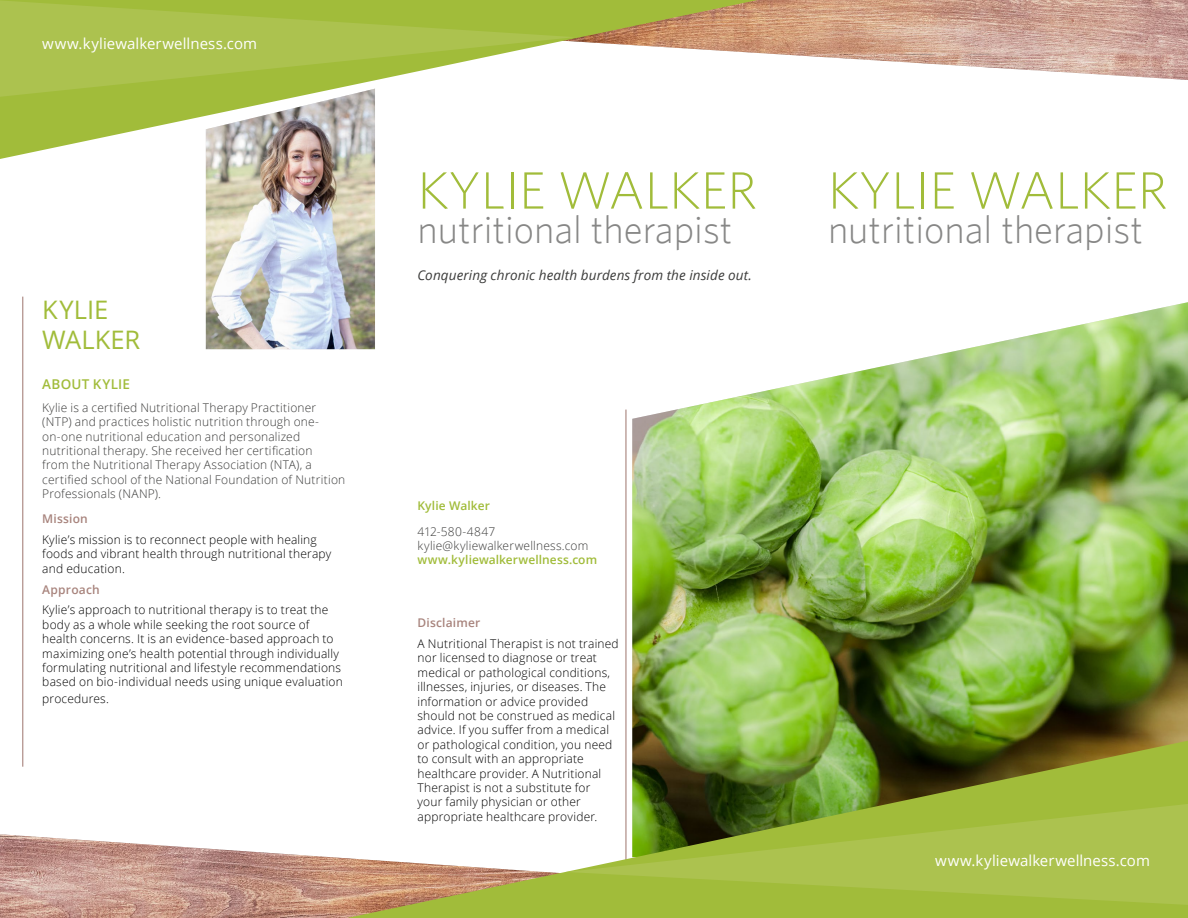
<style>
.page{position:relative;width:1188px;height:918px;background:#fff}
.page>*{position:absolute;margin:0;border:0;box-sizing:border-box;transform-origin:0 0}
.t1{font:300 52.5px "Whitney";color:#a1bc3a}
.t2{font:300 39px "Whitney";color:#878786}
.t3{font:25.5px/30.6px "Open Sans";color:#a1bc3a}
.t4{font:15px "Open Sans";letter-spacing:.005em;color:#fff}
.t5{font:italic 13.5px "Open Sans";letter-spacing:.01em;color:#3b3b3a}
.t6{font:600 13.5px "Open Sans";letter-spacing:.02em;color:#a1bc3a}
.t7{font:300 12px/14.4px "Open Sans";letter-spacing:.015em;color:#000}
.t8{font:300 12px/14.4px "Open Sans";letter-spacing:.015em;color:#3b3b3a}
.t9{font:600 12px "Open Sans";letter-spacing:.005em;color:#a1bc3a}
.t10{font:600 12px "Open Sans";letter-spacing:.015em;color:#a8847d}
</style>
<div class="page">
<img style="left:758px;top:0;width:430px;height:80px">
<img style="left:0;top:834px;width:347px;height:84px">
<hr style="left:625px;top:410px;width:2px;height:463px;background:#a8847d">
<img style="left:632px;top:302px;width:556px;height:439px">
<hr style="left:22px;top:297px;width:1px;height:470px;background:#a8847d">
<svg style="left:0;top:0;width:758px;height:159px"></svg>
<svg style="left:0;top:0;width:575px;height:97px;background:#b3c860"></svg>
<svg style="left:347px;top:741px;width:841px;height:177px"></svg>
<svg style="left:566px;top:804px;width:622px;height:101px;background:#a1b84c"></svg>
<img style="left:206px;top:89px;width:169px;height:260px">
<p class="t4" style="left:42px;top:33px;width:216px">www.kyliewalkerwellness.com</p>
<h3 class="t3" style="left:42px;top:293px;width:99px">KYLIE<br>WALKER</h3>
<p class="t6" style="left:42px;top:375px;width:89px">ABOUT KYLIE</p>
<p class="t8" style="left:42px;top:400px;width:305px">Kylie is a certified Nutritional Therapy Practitioner (NTP) and practices holistic nutrition through one&shy;on-one nutritional education and personalized nutritional therapy. She received her certification<br>from the Nutritional Therapy Association (NTA), a certified school of the National Foundation of Nutrition Professionals (NANP).</p>
<p class="t10" style="left:42px;top:511px;width:47px">Mission</p>
<p class="t7" style="left:42px;top:532px;width:291px">Kylie’s mission is to reconnect people with healing foods and vibrant health through nutritional therapy and education.</p>
<p class="t10" style="left:42px;top:581px;width:59px">Approach</p>
<p class="t7" style="left:42px;top:602px;width:302px">Kylie’s approach to nutritional therapy is to treat the body as a whole while seeking the root source of health concerns. It is an evidence-based approach to maximizing one’s health potential through individually formulating nutritional and lifestyle recommendations based on bio-individual needs using unique evaluation</p>
<p class="t7" style="left:42px;top:691px;width:68px">procedures.</p>
<h1 class="t1" style="left:418px;top:160px;width:341px">KYLIE WALKER</h1>
<h2 class="t2" style="left:418px;top:207px;width:317px">nutritional therapist</h2>
<p class="t5" style="left:418px;top:266px;width:336px">Conquering chronic health burdens from the inside out.</p>
<p class="t9" style="left:418px;top:498px;width:74px">Kylie Walker</p>
<p class="t8" style="left:418px;top:524px;width:172px">412-580-4847 kylie@kyliewalkerwellness.com</p>
<p class="t9" style="left:418px;top:552px;width:181px">www.kyliewalkerwellness.com</p>
<p class="t10" style="left:418px;top:615px;width:64px">Disclaimer</p>
<p class="t7" style="left:418px;top:636px;width:203px">A Nutritional Therapist is not trained nor licensed to diagnose or treat medical or pathological conditions, illnesses, injuries, or diseases. The information or advice provided should not be construed as medical advice. If you suffer from a medical or pathological condition, you need to consult with an appropriate healthcare provider. A Nutritional Therapist is not a substitute for<br>your family physician or other appropriate healthcare provider.</p>
<h1 class="t1" style="left:828px;top:160px;width:341px">KYLIE WALKER</h1>
<h2 class="t2" style="left:828px;top:207px;width:317px">nutritional therapist</h2>
<p class="t4" style="left:935px;top:850px;width:216px">www.kyliewalkerwellness.com</p>
</div>
